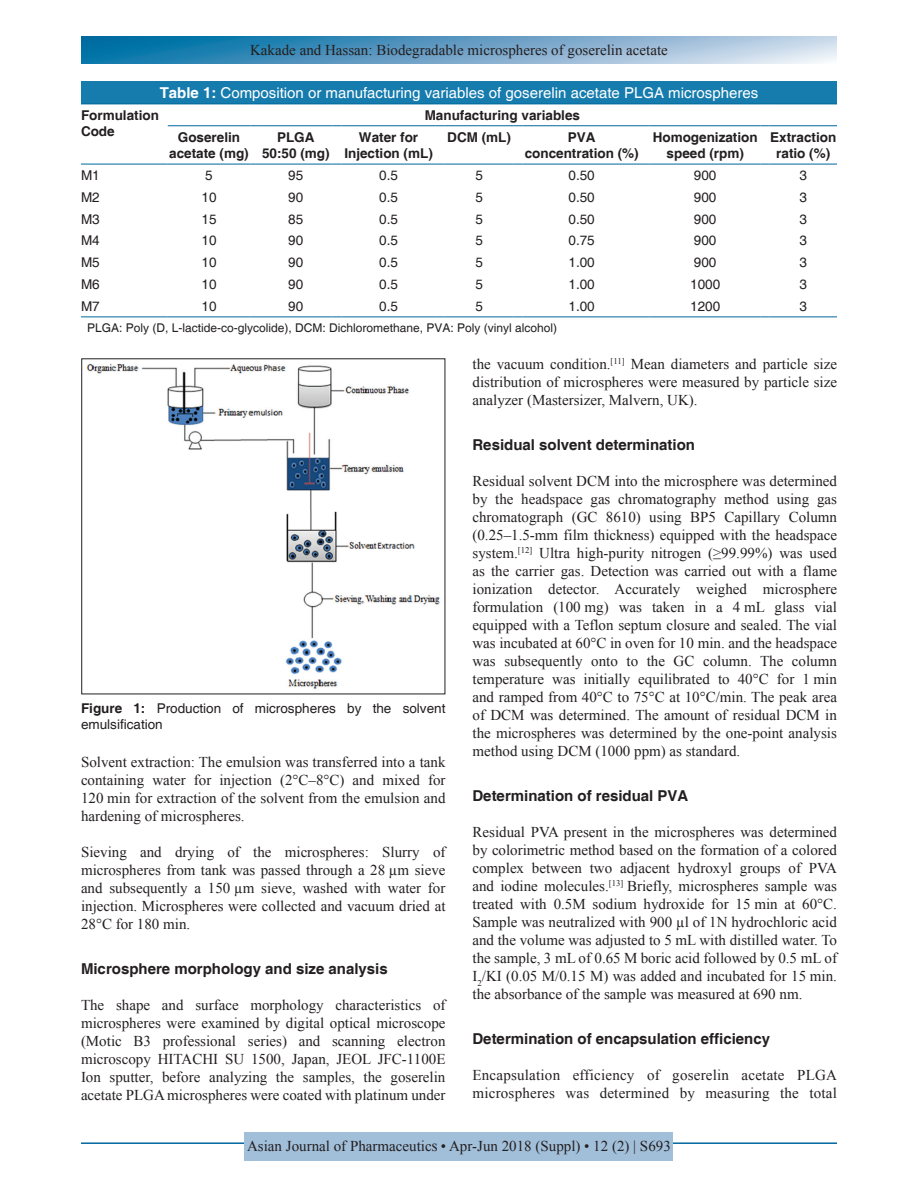
<style>
.page{position:relative;width:918px;height:1188px;background:#fff}
.page>*{position:absolute;margin:0;border:0;box-sizing:border-box;transform-origin:0 0}
.TX{font:15px/18px "Times New Roman";color:#231f20;text-align:justify}
.t1{font:700 15px "Helvetica";color:#231f20}
.TT{font:15px "Helvetica";color:#fff}
.RF{font:15px "Times New Roman";color:#231f20}
.TCH{font:700 13.5px/16.5px "Helvetica";color:#231f20;text-align:center}
.TB{font:13.5px "Helvetica";color:#231f20}
.FGC{font:13.5px/16.5px "Helvetica";color:#231f20}
.TBL{font:13.5px "Helvetica";color:#231f20}
.TFN{font:12px "Helvetica";color:#231f20}
.s1{font-weight:700}
</style>
<div class="page">
<svg style="left:81px;top:37px;width:756px;height:27px;background:#6ba4c8"></svg>
<hr style="left:81px;top:1142px;width:756px;height:2px;background:#00689e">
<div style="left:245px;top:1132px;width:428px;height:28px;background:#a2bfda"></div>
<div style="left:81px;top:81px;width:756px;height:23px;background:#167cae"></div>
<hr style="left:81px;top:317px;width:78px;height:1px;background:#00689e">
<hr style="left:168px;top:317px;width:82px;height:1px;background:#00689e">
<hr style="left:259px;top:317px;width:74px;height:1px;background:#00689e">
<hr style="left:341px;top:317px;width:95px;height:1px;background:#00689e">
<hr style="left:445px;top:317px;width:69px;height:1px;background:#00689e">
<hr style="left:522px;top:317px;width:119px;height:1px;background:#00689e">
<hr style="left:650px;top:317px;width:111px;height:1px;background:#00689e">
<hr style="left:770px;top:317px;width:67px;height:1px;background:#00689e">
<hr style="left:81px;top:104px;width:78px;height:1px;background:#00689e">
<hr style="left:168px;top:104px;width:82px;height:1px;background:#00689e">
<hr style="left:259px;top:104px;width:74px;height:1px;background:#00689e">
<hr style="left:341px;top:104px;width:95px;height:1px;background:#00689e">
<hr style="left:445px;top:104px;width:69px;height:1px;background:#00689e">
<hr style="left:522px;top:104px;width:119px;height:1px;background:#00689e">
<hr style="left:650px;top:104px;width:111px;height:1px;background:#00689e">
<hr style="left:770px;top:104px;width:67px;height:1px;background:#00689e">
<hr style="left:81px;top:164px;width:78px;height:1px;background:#00689e">
<hr style="left:168px;top:164px;width:82px;height:1px;background:#00689e">
<hr style="left:259px;top:164px;width:74px;height:1px;background:#00689e">
<hr style="left:341px;top:164px;width:95px;height:1px;background:#00689e">
<hr style="left:445px;top:164px;width:69px;height:1px;background:#00689e">
<hr style="left:522px;top:164px;width:119px;height:1px;background:#00689e">
<hr style="left:650px;top:164px;width:111px;height:1px;background:#00689e">
<hr style="left:770px;top:164px;width:67px;height:1px;background:#00689e">
<hr style="left:168px;top:125px;width:82px;height:1px;background:#00689e">
<hr style="left:259px;top:125px;width:74px;height:1px;background:#00689e">
<hr style="left:341px;top:125px;width:95px;height:1px;background:#00689e">
<hr style="left:445px;top:125px;width:69px;height:1px;background:#00689e">
<hr style="left:522px;top:125px;width:119px;height:1px;background:#00689e">
<hr style="left:650px;top:125px;width:111px;height:1px;background:#00689e">
<hr style="left:770px;top:125px;width:67px;height:1px;background:#00689e">
<img style="left:86px;top:363px;width:354px;height:326px">
<p class="TX" style="left:250px;top:41px;width:419px">Kakade and Hassan: Biodegradable microspheres of goserelin acetate</p>
<p class="TT" style="left:160px;top:84px;width:600px"><span class="s1">Table 1:</span> Composition or manufacturing variables of goserelin acetate PLGA microspheres</p>
<p class="TCH" style="left:81px;top:107px;width:80px;text-align:left">Formulation<br>Code</p>
<p class="TCH" style="left:425px;top:107px;width:157px">Manufacturing variables</p>
<p class="TCH" style="left:169px;top:129px;width:81px">Goserelin acetate (mg)</p>
<p class="TCH" style="left:262px;top:129px;width:69px">PLGA<br>50:50 (mg)</p>
<p class="TCH" style="left:344px;top:129px;width:90px">Water for<br>Injection (mL)</p>
<p class="TCH" style="left:447px;top:129px;width:65px">DCM (mL)</p>
<p class="TCH" style="left:525px;top:129px;width:116px">PVA concentration (%)</p>
<p class="TCH" style="left:653px;top:129px;width:107px">Homogenization speed (rpm)</p>
<p class="TCH" style="left:770px;top:129px;width:68px">Extraction ratio (%)</p>
<p class="TB" style="left:81px;top:167px;width:20px">M1</p>
<p class="TB" style="left:205px;top:167px;width:9px">5</p>
<p class="TB" style="left:288px;top:167px;width:17px">95</p>
<p class="TB" style="left:379px;top:167px;width:20px">0.5</p>
<p class="TB" style="left:475px;top:167px;width:9px">5</p>
<p class="TB" style="left:569px;top:167px;width:28px">0.50</p>
<p class="TB" style="left:694px;top:167px;width:24px">900</p>
<p class="TB" style="left:799px;top:167px;width:9px">3</p>
<p class="TB" style="left:81px;top:189px;width:20px">M2</p>
<p class="TB" style="left:202px;top:189px;width:17px">10</p>
<p class="TB" style="left:288px;top:189px;width:17px">90</p>
<p class="TB" style="left:379px;top:189px;width:20px">0.5</p>
<p class="TB" style="left:475px;top:189px;width:9px">5</p>
<p class="TB" style="left:569px;top:189px;width:28px">0.50</p>
<p class="TB" style="left:694px;top:189px;width:24px">900</p>
<p class="TB" style="left:799px;top:189px;width:9px">3</p>
<p class="TB" style="left:81px;top:211px;width:20px">M3</p>
<p class="TB" style="left:202px;top:211px;width:17px">15</p>
<p class="TB" style="left:288px;top:211px;width:17px">85</p>
<p class="TB" style="left:379px;top:211px;width:20px">0.5</p>
<p class="TB" style="left:475px;top:211px;width:9px">5</p>
<p class="TB" style="left:569px;top:211px;width:28px">0.50</p>
<p class="TB" style="left:694px;top:211px;width:24px">900</p>
<p class="TB" style="left:799px;top:211px;width:9px">3</p>
<p class="TB" style="left:81px;top:233px;width:20px">M4</p>
<p class="TB" style="left:202px;top:233px;width:17px">10</p>
<p class="TB" style="left:288px;top:233px;width:17px">90</p>
<p class="TB" style="left:379px;top:233px;width:20px">0.5</p>
<p class="TB" style="left:475px;top:233px;width:9px">5</p>
<p class="TB" style="left:569px;top:233px;width:28px">0.75</p>
<p class="TB" style="left:694px;top:233px;width:24px">900</p>
<p class="TB" style="left:799px;top:233px;width:9px">3</p>
<p class="TB" style="left:81px;top:255px;width:20px">M5</p>
<p class="TB" style="left:202px;top:255px;width:17px">10</p>
<p class="TB" style="left:288px;top:255px;width:17px">90</p>
<p class="TB" style="left:379px;top:255px;width:20px">0.5</p>
<p class="TB" style="left:475px;top:255px;width:9px">5</p>
<p class="TB" style="left:569px;top:255px;width:28px">1.00</p>
<p class="TB" style="left:694px;top:255px;width:24px">900</p>
<p class="TB" style="left:799px;top:255px;width:9px">3</p>
<p class="TB" style="left:81px;top:276px;width:20px">M6</p>
<p class="TB" style="left:202px;top:276px;width:17px">10</p>
<p class="TB" style="left:288px;top:276px;width:17px">90</p>
<p class="TB" style="left:379px;top:276px;width:20px">0.5</p>
<p class="TB" style="left:475px;top:276px;width:9px">5</p>
<p class="TB" style="left:569px;top:276px;width:28px">1.00</p>
<p class="TB" style="left:690px;top:276px;width:32px">1000</p>
<p class="TB" style="left:799px;top:276px;width:9px">3</p>
<p class="TBL" style="left:81px;top:298px;width:20px">M7</p>
<p class="TBL" style="left:202px;top:298px;width:17px">10</p>
<p class="TBL" style="left:288px;top:298px;width:17px">90</p>
<p class="TBL" style="left:379px;top:298px;width:20px">0.5</p>
<p class="TBL" style="left:475px;top:298px;width:9px">5</p>
<p class="TBL" style="left:569px;top:298px;width:28px">1.00</p>
<p class="TBL" style="left:690px;top:298px;width:32px">1200</p>
<p class="TBL" style="left:799px;top:298px;width:9px">3</p>
<p class="TFN" style="left:87px;top:320px;width:472px">PLGA: Poly (D, L‑lactide‑co‑glycolide), DCM: Dichloromethane, PVA: Poly (vinyl alcohol)</p>
<p class="FGC" style="left:81px;top:700px;width:366px"><span class="s1">Figure 1:</span> Production of microspheres by the solvent emulsification</p>
<p class="TX" style="left:81px;top:752px;width:366px">Solvent extraction: The emulsion was transferred into a tank containing water for injection (2°C–8°C) and mixed for 120 min for extraction of the solvent from the emulsion and hardening of microspheres.</p>
<p class="TX" style="left:81px;top:842px;width:366px">Sieving and drying of the microspheres: Slurry of microspheres from tank was passed through a 28 µm sieve and subsequently a 150 µm sieve, washed with water for injection. Microspheres were collected and vacuum dried at 28°C for 180 min.</p>
<h2 class="t1" style="left:81px;top:959px;width:308px">Microsphere morphology and size analysis</h2>
<p class="TX" style="left:81px;top:995px;width:366px">The shape and surface morphology characteristics of microspheres were examined by digital optical microscope (Motic B3 professional series) and scanning electron microscopy HITACHI SU 1500, Japan, JEOL JFC-1100E Ion sputter, before analyzing the samples, the goserelin acetate PLGA microspheres were coated with platinum under</p>
<p class="TX" style="left:472px;top:355px;width:366px">the vacuum condition.<sup>[11]</sup> Mean diameters and particle size distribution of microspheres were measured by particle size analyzer (Mastersizer, Malvern, UK).</p>
<h2 class="t1" style="left:472px;top:436px;width:224px">Residual solvent determination</h2>
<p class="TX" style="left:472px;top:472px;width:366px">Residual solvent DCM into the microsphere was determined by the headspace gas chromatography method using gas chromatograph (GC 8610) using BP5 Capillary Column (0.25–1.5-mm film thickness) equipped with the headspace system.<sup>[12]</sup> Ultra high-purity nitrogen (≥99.99%) was used as the carrier gas. Detection was carried out with a flame ionization detector. Accurately weighed microsphere formulation (100 mg) was taken in a 4 mL glass vial equipped with a Teflon septum closure and sealed. The vial was incubated at 60°C in oven for 10 min. and the headspace was subsequently onto to the GC column. The column temperature was initially equilibrated to 40°C for 1 min and ramped from 40°C to 75°C at 10°C/min. The peak area of DCM was determined. The amount of residual DCM in the microspheres was determined by the one-point analysis method using DCM (1000 ppm) as standard.</p>
<h2 class="t1" style="left:472px;top:787px;width:217px">Determination of residual PVA</h2>
<p class="TX" style="left:472px;top:823px;width:366px">Residual PVA present in the microspheres was determined by colorimetric method based on the formation of a colored complex between two adjacent hydroxyl groups of PVA and iodine molecules.<sup>[13]</sup> Briefly, microspheres sample was treated with 0.5M sodium hydroxide for 15 min at 60°C.<br>Sample was neutralized with 900 µl of 1N hydrochloric acid and the volume was adjusted to 5 mL with distilled water. To the sample, 3 mL of 0.65 M boric acid followed by 0.5 mL of I<sub>2</sub>/KI (0.05 M/0.15 M) was added and incubated for 15 min. the absorbance of the sample was measured at 690 nm.</p>
<h2 class="t1" style="left:472px;top:1030px;width:299px">Determination of encapsulation efficiency</h2>
<p class="TX" style="left:472px;top:1066px;width:366px">Encapsulation efficiency of goserelin acetate PLGA microspheres was determined by measuring the total</p>
<p class="RF" style="left:247px;top:1136px;width:425px">Asian Journal of Pharmaceutics • Apr-Jun 2018 (Suppl) • 12 (2) | S693</p>
</div>
